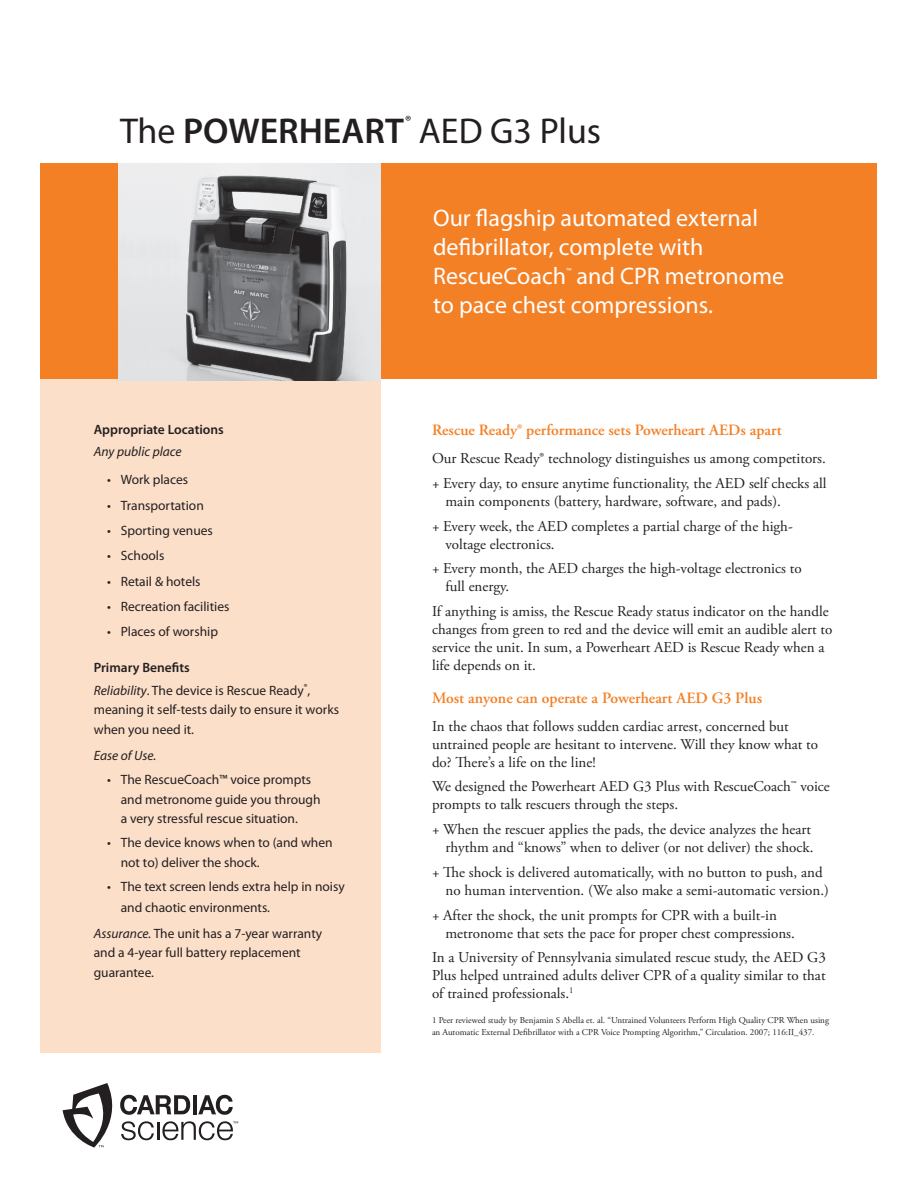
<style>
.page{position:relative;width:918px;height:1188px;background:#fff}
.page>*{position:absolute;margin:0;border:0;box-sizing:border-box;transform-origin:0 0}
.t1{font:36px "Myriad Pro";color:#231f20}
.title_sub_heads{font:24px/28.8px "Myriad Pro";color:#fff}
.Body_subhead_blue{font:600 15.75px "Adobe Garamond Pro";color:#f48026}
.Body_copy_bulleted{font:15px/18px "Adobe Garamond Pro";color:#231f20}
.Body_copy{font:15px/18px "Adobe Garamond Pro";color:#231f20}
.t2{font:15px "Myriad Pro";color:#231f20}
.sidebar_bullets{font:13.5px/19.5px "Myriad Pro";color:#231f20}
.sidebar_heads{font:600 13.5px/22.5px "Myriad Pro";color:#231f20}
.sidebar_bullets-2{font:italic 13.5px "Myriad Pro";color:#231f20}
.Body_copy-2{font:9px/12px "Adobe Garamond Pro";color:#231f20}
.title_sub_heads-2{font:8.7px "Myriad Pro";color:#fff}
.s1{font-weight:600}
.s2{font-weight:400;font-style:italic}
.s3{font-style:italic}
</style>
<div class="page">
<div style="left:40px;top:362px;width:341px;height:691px;background:#fcdfc9"></div>
<div style="left:40px;top:163px;width:838px;height:216px;background:#f48026"></div>
<svg style="left:63px;top:1083px;width:175px;height:65px"></svg>
<img style="left:119px;top:163px;width:262px;height:218px">
<p class="t2" style="left:405px;top:112px;width:8px">®</p>
<p class="t1" style="left:120px;top:108px;width:483px">The <span class="s1">POWERHEART</span> AED G3 Plus</p>
<p class="sidebar_heads" style="left:94px;top:417px;width:132px">Appropriate Locations<br><span class="s2">Any public place</span></p>
<p class="sidebar_bullets" style="left:107px;top:470px;width:82px">• Work places</p>
<p class="sidebar_bullets" style="left:107px;top:495px;width:98px">• Transportation</p>
<p class="sidebar_bullets" style="left:107px;top:521px;width:107px">• Sporting venues</p>
<p class="sidebar_bullets" style="left:107px;top:546px;width:59px">• Schools</p>
<p class="sidebar_bullets" style="left:107px;top:571px;width:95px">• Retail &amp; hotels</p>
<p class="sidebar_bullets" style="left:107px;top:597px;width:124px">• Recreation facilities</p>
<p class="sidebar_bullets" style="left:107px;top:622px;width:112px">• Places of worship</p>
<p class="sidebar_heads" style="left:94px;top:656px;width:98px">Primary Benefits</p>
<p class="sidebar_bullets" style="left:94px;top:680px;width:247px"><span class="s3">Reliability</span>. The device is Rescue Ready<sup>®</sup>, meaning it self-tests daily to ensure it works when you need it.</p>
<p class="sidebar_bullets-2" style="left:94px;top:747px;width:64px">Ease of Use.</p>
<p class="sidebar_bullets" style="left:121px;top:770px;width:201px;text-indent:-14px">• The RescueCoach™ voice prompts and metronome guide you through a very stressful rescue situation.</p>
<p class="sidebar_bullets" style="left:121px;top:833px;width:213px;text-indent:-14px">• The device knows when to (and when not to) deliver the shock.</p>
<p class="sidebar_bullets" style="left:121px;top:875px;width:226px;line-height:21px;text-indent:-14px">• The text screen lends extra help in noisy and chaotic environments.</p>
<p class="sidebar_bullets" style="left:94px;top:923px;width:230px"><span class="s3">Assurance.</span> The unit has a 7-year warranty and a 4-year full battery replacement guarantee.</p>
<p class="title_sub_heads" style="left:433px;top:203px;width:353px">Our flagship automated external defibrillator, complete with<br>RescueCoach and CPR metronome</p>
<p class="title_sub_heads-2" style="left:566px;top:266px;width:7px">™</p>
<p class="title_sub_heads" style="left:433px;top:290px;width:282px">to pace chest compressions.</p>
<p class="Body_subhead_blue" style="left:432px;top:421px;width:351px">Rescue Ready® performance sets Powerheart AEDs apart</p>
<p class="Body_copy_bulleted" style="left:432px;top:450px;width:395px">Our Rescue Ready® technology distinguishes us among competitors.</p>
<p class="Body_copy_bulleted" style="left:446px;top:475px;width:383px;text-indent:-14px">+ Every day, to ensure anytime functionality, the AED self checks all main components (battery, hardware, software, and pads).</p>
<p class="Body_copy_bulleted" style="left:446px;top:517px;width:349px;text-indent:-14px">+ Every week, the AED completes a partial charge of the high&shy;voltage electronics.</p>
<p class="Body_copy_bulleted" style="left:446px;top:560px;width:358px;text-indent:-14px">+ Every month, the AED charges the high-voltage electronics to full energy.</p>
<p class="Body_copy" style="left:432px;top:603px;width:402px">If anything is amiss, the Rescue Ready status indicator on the handle changes from green to red and the device will emit an audible alert to service the unit. In sum, a Powerheart AED is Rescue Ready when a life depends on it.</p>
<p class="Body_subhead_blue" style="left:432px;top:689px;width:332px">Most anyone can operate a Powerheart AED G3 Plus</p>
<p class="Body_copy" style="left:432px;top:717px;width:388px">In the chaos that follows sudden cardiac arrest, concerned but untrained people are hesitant to intervene. Will they know what to do? There’s a life on the line!</p>
<p class="Body_copy" style="left:432px;top:778px;width:399px">We designed the Powerheart AED G3 Plus with RescueCoach<sup>™</sup> voice prompts to talk rescuers through the steps.</p>
<p class="Body_copy_bulleted" style="left:432px;top:821px;width:383px;text-align:right">+ When the rescuer applies the pads, the device analyzes the heart rhythm and “knows” when to deliver (or not deliver) the shock.</p>
<p class="Body_copy_bulleted" style="left:446px;top:864px;width:385px;text-indent:-14px">+ The shock is delivered automatically, with no button to push, and no human intervention. (We also make a semi-automatic version.)</p>
<p class="Body_copy_bulleted" style="left:446px;top:906px;width:351px;text-indent:-14px">+ After the shock, the unit prompts for CPR with a built-in metronome that sets the pace for proper chest compressions.</p>
<p class="Body_copy" style="left:432px;top:949px;width:395px;text-align:justify">In a University of Pennsylvania simulated rescue study, the AED G3<br>Plus helped untrained adults deliver CPR of a quality similar to that of trained professionals.<sup>1</sup></p>
<p class="Body_copy-2" style="left:432px;top:1015px;width:399px">1 Peer reviewed study by Benjamin S Abella et. al. “Untrained Volunteers Perform High Quality CPR When using an Automatic External Defibrillator with a CPR Voice Prompting Algorithm,” Circulation. 2007; 116:II_437.</p>
</div>
